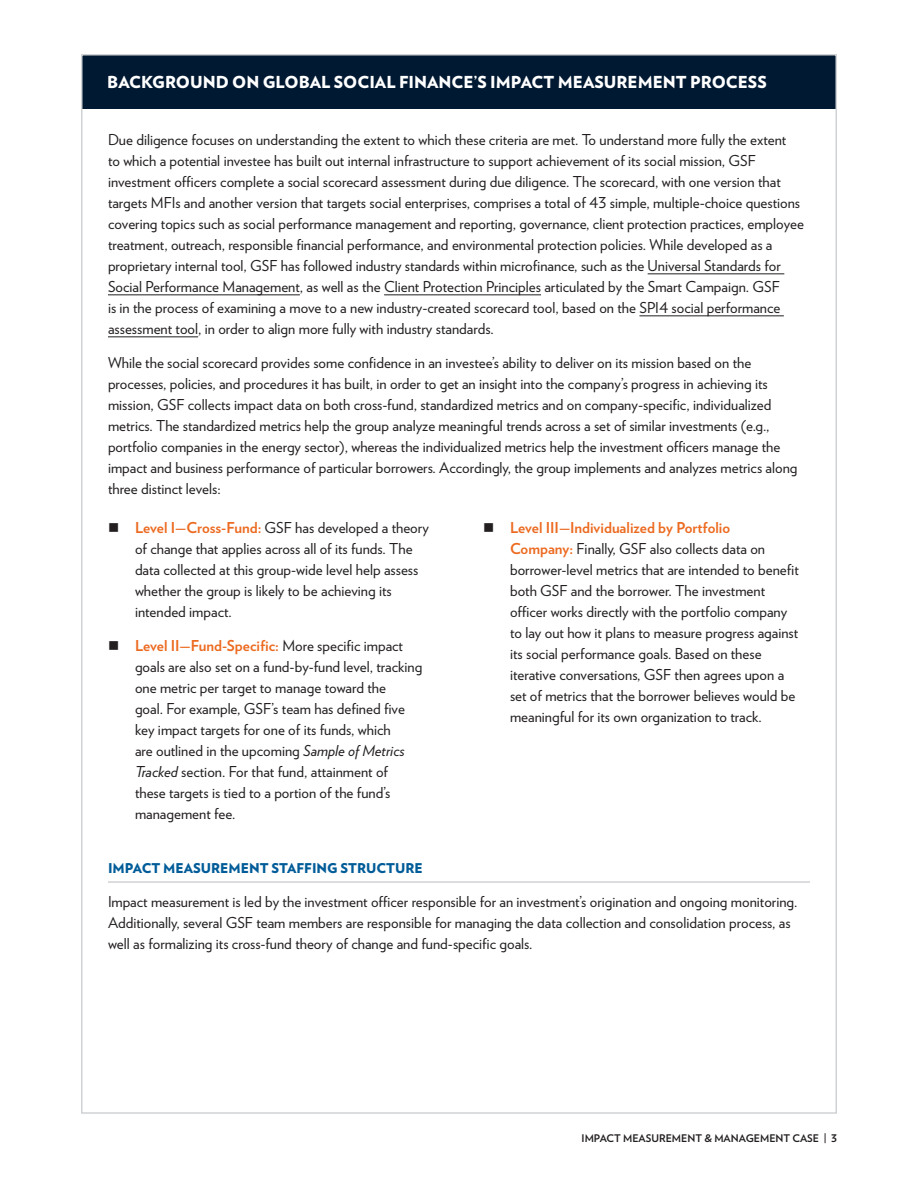
<style>
.page{position:relative;width:918px;height:1188px;background:#fff}
.page>*{position:absolute;margin:0;border:0;box-sizing:border-box;transform-origin:0 0}
.header_3{font:900 16.5px "Verlag";color:#fff}
.body_2{font:15px/21px "Verlag";color:#231f20}
.header_4{font:900 13.5px "Verlag";color:#005c98}
.t1{font:700 10.5px "Verlag";color:#231f20}
.s1{font-weight:700;color:#ec6a20}
.s2{font-style:italic}
</style>
<div class="page">
<div style="left:82px;top:55px;width:754px;height:54px;background:#001932"></div>
<hr style="left:648px;top:273px;width:136px;height:1px;background:#231f20">
<hr style="left:108px;top:294px;width:192px;height:1px;background:#231f20">
<hr style="left:384px;top:294px;width:157px;height:1px;background:#231f20">
<hr style="left:639px;top:315px;width:145px;height:1px;background:#231f20">
<hr style="left:108px;top:336px;width:90px;height:1px;background:#231f20">
<hr style="left:108px;top:881px;width:702px;height:2px;background:#d1d2d4">
<p class="header_3" style="left:107px;top:69px;width:661px">BACKGROUND ON GLOBAL SOCIAL FINANCE’S IMPACT MEASUREMENT PROCESS</p>
<p class="body_2" style="left:108px;top:128px;width:698px">Due diligence focuses on understanding the extent to which these criteria are met. To understand more fully the extent<br>to which a potential investee has built out internal infrastructure to support achievement of its social mission, GSF investment officers complete a social scorecard assessment during due diligence. The scorecard, with one version that targets MFIs and another version that targets social enterprises, comprises a total of 43 simple, multiple-choice questions covering topics such as social performance management and reporting, governance, client protection practices, employee treatment, outreach, responsible financial performance, and environmental protection policies. While developed as a proprietary internal tool, GSF has followed industry standards within microfinance, such as the Universal Standards for Social Performance Management, as well as the Client Protection Principles articulated by the Smart Campaign. GSF<br>is in the process of examining a move to a new industry-created scorecard tool, based on the SPI4 social performance assessment tool, in order to align more fully with industry standards.</p>
<p class="body_2" style="left:108px;top:352px;width:691px">While the social scorecard provides some confidence in an investee’s ability to deliver on its mission based on the processes, policies, and procedures it has built, in order to get an insight into the company’s progress in achieving its mission, GSF collects impact data on both cross-fund, standardized metrics and on company-specific, individualized metrics. The standardized metrics help the group analyze meaningful trends across a set of similar investments (e.g., portfolio companies in the energy sector), whereas the individualized metrics help the investment officers manage the impact and business performance of particular borrowers. Accordingly, the group implements and analyzes metrics along three distinct levels:</p>
<p class="body_2" style="left:135px;top:516px;width:295px"><span class="s1">Level I—Cross-Fund:</span> GSF has developed a theory of change that applies across all of its funds. The data collected at this group-wide level help assess whether the group is likely to be achieving its intended impact.</p>
<p class="body_2" style="left:135px;top:634px;width:289px"><span class="s1">Level II—Fund-Specific:</span> More specific impact goals are also set on a fund-by-fund level, tracking one metric per target to manage toward the<br>goal. For example, GSF’s team has defined five key impact targets for one of its funds, which<br>are outlined in the upcoming <span class="s2">Sample of Metrics Tracked</span> section. For that fund, attainment of these targets is tied to a portion of the fund’s management fee.</p>
<p class="body_2" style="left:510px;top:516px;width:290px"><span class="s1">Level III—Individualized by Portfolio<br>Company:</span> Finally, GSF also collects data on borrower-level metrics that are intended to benefit both GSF and the borrower. The investment officer works directly with the portfolio company to lay out how it plans to measure progress against its social performance goals. Based on these iterative conversations, GSF then agrees upon a set of metrics that the borrower believes would be meaningful for its own organization to track.</p>
<p class="header_4" style="left:108px;top:857px;width:316px">IMPACT MEASUREMENT STAFFING STRUCTURE</p>
<p class="body_2" style="left:108px;top:890px;width:691px">Impact measurement is led by the investment officer responsible for an investment’s origination and ongoing monitoring.<br>Additionally, several GSF team members are responsible for managing the data collection and consolidation process, as well as formalizing its cross-fund theory of change and fund-specific goals.</p>
<p class="t1" style="left:582px;top:1130px;width:257px">IMPACT MEASUREMENT &amp; MANAGEMENT CASE | 3</p>
</div>
